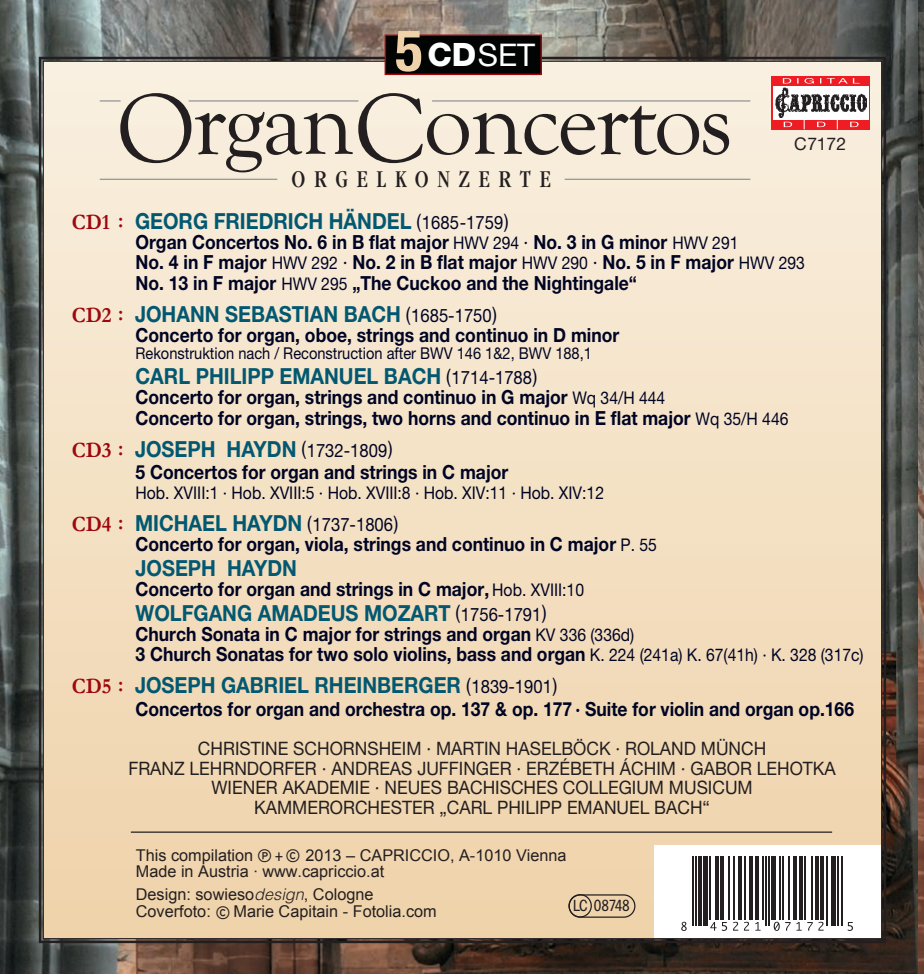
<style>
.page{position:relative;width:924px;height:974px;background:#fff}
.page>*{position:absolute;margin:0;border:0;box-sizing:border-box;transform-origin:0 0}
.t1{font:97px "Goudy Old Style";letter-spacing:-.025em;color:#231f20}
.t2{font:31.25px "Helvetica Neue";color:#fff}
.t3{font:condensed 25px "Garamond";letter-spacing:.35em;color:#231f20}
.t4{font:700 22.25px "Helvetica Neue";color:#025871;scale:.9 1}
.t5{font:700 19.5px/20.8px "Helvetica Neue";color:#000424;scale:.9 1}
.t6{font:18.5px/19.5px "Helvetica Neue";color:#231f20;text-align:center;scale:.94 1}
.t7{font:17.5px "Helvetica Neue";color:#000424;scale:.9 1}
.t8{font:17.5px "Helvetica Neue";color:#231f20}
.t9{font:16.25px/16.2px "Arial";color:#231f20}
.t10{font:16.25px "Helvetica Neue";color:#000424;scale:.9 1}
.t11{font:15.5px "Hamburg";letter-spacing:-.025em;color:#231f20;scale:.9 1}
.s1{font-weight:700;font-stretch:condensed;font-size:57.5px;color:#efd2aa}
.s2{font-weight:800;font-size:32.25px}
.s3{font-size:101px}
.s4{font-family:"Garamond";font-size:22px;color:#9d070d}
.s5{font-weight:400;font-size:19.5px;color:#000424}
.s6{font-weight:400;font-size:18.5px;color:#000424}
.s7{font-weight:400;font-size:17.5px}
.s8{font-weight:400}
.s9{font-family:"Interstate";font-size:18px}
.s10{font-family:"Helvetica";font-stretch:condensed;font-size:17px}
.s11{font-family:"Helvetica";font-weight:300;font-style:italic}
</style>
<div class="page">
<img style="left:0;top:0;width:918px;height:973px">
<img style="left:918px;top:11px;width:5px;height:962px">
<svg style="left:918px;top:0;width:5px;height:11px"></svg>
<div style="left:43px;top:61px;width:838px;height:877px;background:linear-gradient(to bottom,#f9f0e0,#efd2a9)"></div>
<div style="left:771px;top:76px;width:98px;height:53px;background:#ee1d23"></div>
<div style="left:772px;top:86px;width:96px;height:34px;background:#fff"></div>
<img style="left:775px;top:88px;width:91px;height:29px">
<svg style="left:782px;top:78px;width:77px;height:6px"></svg>
<svg style="left:783px;top:122px;width:9px;height:5px"></svg>
<svg style="left:817px;top:122px;width:8px;height:5px"></svg>
<svg style="left:850px;top:122px;width:8px;height:5px"></svg>
<div style="left:654px;top:845px;width:227px;height:92px;background:#fff"></div>
<hr style="left:692px;top:855px;width:1px;height:70px;background:#231f20">
<hr style="left:695px;top:855px;width:1px;height:70px;background:#231f20">
<hr style="left:698px;top:855px;width:3px;height:70px;background:#231f20">
<div style="left:703px;top:855px;width:5px;height:70px;background:#231f20"></div>
<svg style="left:681px;top:921px;width:6px;height:9px"></svg>
<hr style="left:709px;top:855px;width:2px;height:64px;background:#231f20">
<hr style="left:715px;top:855px;width:4px;height:64px;background:#231f20">
<hr style="left:720px;top:855px;width:3px;height:64px;background:#231f20">
<hr style="left:728px;top:855px;width:2px;height:64px;background:#231f20">
<svg style="left:710px;top:922px;width:17px;height:8px"></svg>
<hr style="left:733px;top:855px;width:1px;height:64px;background:#231f20">
<hr style="left:738px;top:855px;width:3px;height:64px;background:#231f20">
<hr style="left:744px;top:855px;width:1px;height:64px;background:#231f20">
<hr style="left:749px;top:855px;width:3px;height:64px;background:#231f20">
<hr style="left:755px;top:855px;width:3px;height:64px;background:#231f20">
<hr style="left:761px;top:855px;width:2px;height:64px;background:#231f20">
<svg style="left:733px;top:921px;width:28px;height:9px"></svg>
<hr style="left:764px;top:855px;width:2px;height:70px;background:#231f20">
<hr style="left:768px;top:855px;width:1px;height:70px;background:#231f20">
<hr style="left:771px;top:855px;width:4px;height:64px;background:#231f20">
<hr style="left:779px;top:855px;width:1px;height:64px;background:#231f20">
<hr style="left:782px;top:855px;width:1px;height:64px;background:#231f20">
<hr style="left:788px;top:855px;width:2px;height:64px;background:#231f20">
<hr style="left:793px;top:855px;width:3px;height:64px;background:#231f20">
<hr style="left:799px;top:855px;width:3px;height:64px;background:#231f20">
<hr style="left:804px;top:855px;width:2px;height:64px;background:#231f20">
<hr style="left:810px;top:855px;width:2px;height:64px;background:#231f20">
<hr style="left:815px;top:855px;width:3px;height:64px;background:#231f20">
<hr style="left:820px;top:855px;width:3px;height:64px;background:#231f20">
<svg style="left:773px;top:921px;width:51px;height:9px"></svg>
<hr style="left:826px;top:855px;width:2px;height:70px;background:#231f20">
<div style="left:831px;top:855px;width:5px;height:70px;background:#231f20"></div>
<svg style="left:847px;top:922px;width:6px;height:8px"></svg>
<hr style="left:837px;top:855px;width:2px;height:70px;background:#231f20">
<hr style="left:840px;top:855px;width:2px;height:70px;background:#231f20">
<svg style="left:568px;top:894px;width:67px;height:23px"></svg>
<div style="left:386px;top:36px;width:154px;height:38px;background:#020403"></div>
<div style="left:384px;top:35px;width:158px;height:40px;border:2px solid #9d070d"></div>
<hr style="left:131px;top:831px;width:701px;height:1px;background:#231f20">
<div style="left:568px;top:894px;width:24px;height:23px;border:2px solid #231f20;border-radius:50%"></div>
<hr style="left:100px;top:100px;width:21px;height:2px;background:#939598">
<hr style="left:189px;top:100px;width:169px;height:2px;background:#939598">
<hr style="left:432px;top:100px;width:318px;height:2px;background:#939598">
<hr style="left:100px;top:179px;width:177px;height:1px;background:#939598">
<hr style="left:564px;top:179px;width:186px;height:1px;background:#939598">
<h2 class="t2" style="left:395px;top:37px;width:142px"><span class="s1">5</span><span class="s2">CD</span>SET</h2>
<h1 class="t1" style="left:116px;top:69px;width:618px"><span class="s3">O</span>rgan<span class="s3">C</span>oncertos</h1>
<p class="t3" style="left:291px;top:169px;width:261px">ORGELKONZERTE</p>
<p class="t8" style="left:794px;top:134px;width:53px">C7172</p>
<p class="t4" style="left:72px;top:213px;width:487px"><span class="s4">CD1 :</span> GEORG FRIEDRICH HÄNDEL <span class="s5">(</span><span class="s6">1685-1759</span><span class="s5">)</span></p>
<p class="t5" style="left:135px;top:233px;width:745px">Organ Concertos No. 6 in B flat major <span class="s7">HWV 294</span> <span class="s8">·</span> No. 3 in G minor <span class="s7">HWV 291<br></span>No. 4 in F major <span class="s7">HWV 292</span> <span class="s8">·</span> No. 2 in B flat major <span class="s7">HWV 290</span> <span class="s8">·</span> No. 5 in F major <span class="s7">HWV 293<br></span>No. 13 in F major <span class="s7">HWV 295</span> „The Cuckoo and the Nightingale“</p>
<p class="t4" style="left:72px;top:306px;width:474px"><span class="s4">CD2 :</span> JOHANN SEBASTIAN BACH <span class="s5">(</span><span class="s6">1685-1750</span><span class="s5">)</span></p>
<p class="t5" style="left:135px;top:326px;width:539px">Concerto for organ, oboe, strings and continuo in D minor</p>
<p class="t10" style="left:135px;top:344px;width:508px">Rekonstruktion nach / Reconstruction after BWV 146 1&amp;2, BWV 188,1</p>
<p class="t4" style="left:135px;top:368px;width:448px">CARL PHILIPP EMANUEL BACH <span class="s5">(</span><span class="s6">1714-1788</span><span class="s5">)</span></p>
<p class="t5" style="left:135px;top:388px;width:727px">Concerto for organ, strings and continuo in G major <span class="s7">Wq 34/H 444<br></span>Concerto for organ, strings, two horns and continuo in E flat major <span class="s7">Wq 35/H 446</span></p>
<p class="t4" style="left:72px;top:441px;width:358px"><span class="s4">CD3 :</span> JOSEPH HAYDN <span class="s5">(</span><span class="s6">1732-1809</span><span class="s5">)</span></p>
<p class="t5" style="left:135px;top:463px;width:416px">5 Concertos for organ and strings in C major</p>
<p class="t7" style="left:135px;top:482px;width:522px">Hob. XVIII:1 · Hob. XVIII:5 · Hob. XVIII:8 · Hob. XIV:11 · Hob. XIV:12</p>
<p class="t4" style="left:72px;top:515px;width:364px"><span class="s4">CD4 :</span> MICHAEL HAYDN <span class="s5">(</span><span class="s6">1737-1806</span><span class="s5">)</span></p>
<p class="t5" style="left:135px;top:535px;width:581px">Concerto for organ, viola, strings and continuo in C major <span class="s7">P. 55</span></p>
<p class="t4" style="left:135px;top:560px;width:181px">JOSEPH HAYDN</p>
<p class="t5" style="left:135px;top:580px;width:500px">Concerto for organ and strings in C major, <span class="s7">Hob. XVIII:10</span></p>
<p class="t4" style="left:135px;top:605px;width:458px">WOLFGANG AMADEUS MOZART <span class="s5">(</span><span class="s6">1756-1791</span><span class="s5">)</span></p>
<p class="t5" style="left:135px;top:625px;width:810px">Church Sonata in C major for strings and organ <span class="s7">KV 336 (336d)<br></span>3 Church Sonatas for two solo violins, bass and organ <span class="s7">K. 224 (241a) K. 67(41h) · K. 328 (317c)</span></p>
<p class="t4" style="left:72px;top:677px;width:541px"><span class="s4">CD5 :</span> JOSEPH GABRIEL RHEINBERGER <span class="s5">(</span><span class="s6">1839-1901</span><span class="s5">)</span></p>
<p class="t5" style="left:135px;top:700px;width:799px">Concertos for organ and orchestra op. 137 &amp; op. 177 · Suite for violin and organ op.166</p>
<p class="t6" style="left:128px;top:739px;width:754px">CHRISTINE SCHORNSHEIM · MARTIN HASELBÖCK · ROLAND MÜNCH<br>FRANZ LEHRNDORFER · ANDREAS JUFFINGER · ERZÉBETH ÁCHIM · GABOR LEHOTKA WIENER AKADEMIE · NEUES BACHISCHES COLLEGIUM MUSICUM KAMMERORCHESTER „CARL PHILIPP EMANUEL BACH“</p>
<p class="t9" style="left:136px;top:847px;width:432px">This compilation <span class="s9">π</span> <span class="s10">+</span><span class="s9">©</span> 2013 – CAPRICCIO, A-1010 Vienna<br>Made in Austria · www.capriccio.at</p>
<p class="t9" style="left:136px;top:885px;width:302px;line-height:17.5px">Design: sowieso<span class="s11">design</span>, Cologne<br>Coverfoto: <span class="s9">©</span> Marie Capitain - Fotolia.com</p>
<p class="t11" style="left:573px;top:899px;width:65px">LC 08748</p>
</div>
